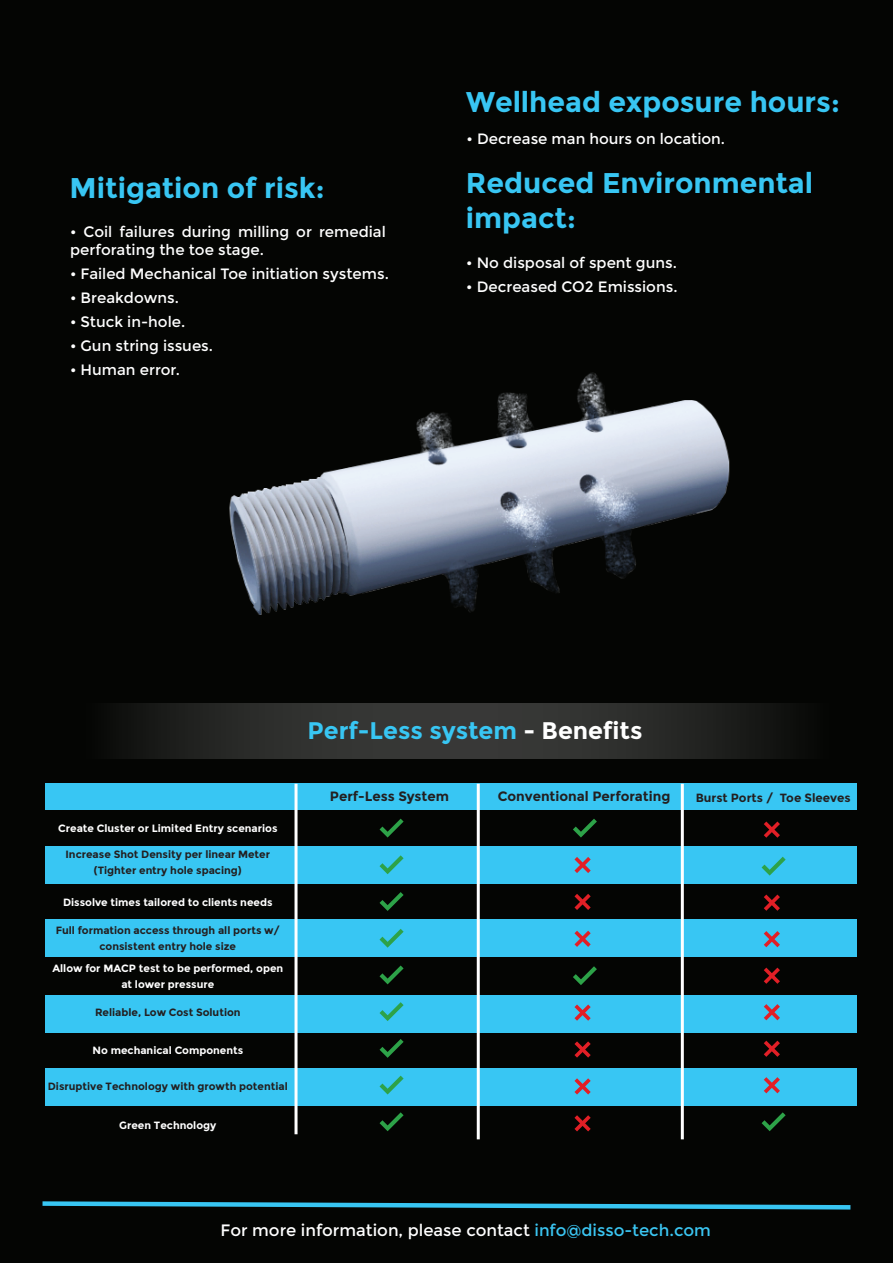
<style>
.page{position:relative;width:893px;height:1263px;background:#040503}
.page>*{position:absolute;margin:0;border:0;box-sizing:border-box;transform-origin:0 0}
.t1{font:700 28.5px/34.2px "Montserrat";color:#38c6f3}
.t2{font:700 24px "Montserrat";color:#38c6f3}
.t3{font:16.5px "Montserrat";color:#fff}
.t4{font:15px/18px "Montserrat";color:#fff}
.t5{font:700 13.5px "Montserrat";color:#231f20}
.t6{font:700 11.85px "Montserrat";color:#231f20}
.t7{font:700 10.5px/15.8px "Montserrat";color:#231f20;text-align:center}
.t8{font:700 10.5px/15.8px "Montserrat";color:#fff;text-align:center}
.s1{color:#fff}
.s2{color:#3bc6f2}
</style>
<div class="page">
<div style="left:46px;top:846px;width:811px;height:38px;background:#38c6f3"></div>
<div style="left:46px;top:784px;width:811px;height:26px;background:#38c6f3"></div>
<div style="left:46px;top:919px;width:811px;height:38px;background:#38c6f3"></div>
<div style="left:46px;top:995px;width:811px;height:37px;background:#38c6f3"></div>
<div style="left:46px;top:1068px;width:811px;height:38px;background:#38c6f3"></div>
<svg style="left:42px;top:1201px;width:809px;height:9px"></svg>
<hr style="left:295px;top:784px;width:3px;height:350px;background:#fff">
<hr style="left:477px;top:784px;width:3px;height:355px;background:#fff">
<hr style="left:681px;top:784px;width:3px;height:355px;background:#fff">
<svg style="left:380px;top:819px;width:24px;height:18px"></svg>
<svg style="left:380px;top:855px;width:24px;height:19px"></svg>
<svg style="left:380px;top:892px;width:24px;height:19px"></svg>
<svg style="left:380px;top:929px;width:24px;height:19px"></svg>
<svg style="left:380px;top:965px;width:24px;height:19px"></svg>
<svg style="left:573px;top:819px;width:24px;height:18px"></svg>
<svg style="left:762px;top:857px;width:24px;height:18px"></svg>
<svg style="left:573px;top:966px;width:24px;height:19px"></svg>
<svg style="left:380px;top:1002px;width:24px;height:19px"></svg>
<svg style="left:380px;top:1039px;width:24px;height:19px"></svg>
<svg style="left:380px;top:1076px;width:24px;height:18px"></svg>
<svg style="left:380px;top:1112px;width:24px;height:19px"></svg>
<svg style="left:762px;top:1112px;width:24px;height:19px"></svg>
<svg style="left:574px;top:857px;width:17px;height:16px"></svg>
<svg style="left:764px;top:821px;width:16px;height:17px"></svg>
<svg style="left:574px;top:894px;width:17px;height:16px"></svg>
<svg style="left:574px;top:931px;width:17px;height:16px"></svg>
<svg style="left:574px;top:1004px;width:17px;height:17px"></svg>
<svg style="left:574px;top:1041px;width:17px;height:16px"></svg>
<svg style="left:574px;top:1078px;width:17px;height:16px"></svg>
<svg style="left:764px;top:894px;width:16px;height:17px"></svg>
<svg style="left:764px;top:931px;width:16px;height:16px"></svg>
<svg style="left:764px;top:967px;width:16px;height:17px"></svg>
<svg style="left:764px;top:1004px;width:16px;height:16px"></svg>
<svg style="left:764px;top:1041px;width:16px;height:16px"></svg>
<svg style="left:764px;top:1077px;width:16px;height:16px"></svg>
<svg style="left:574px;top:1115px;width:17px;height:16px"></svg>
<img style="left:229px;top:372px;width:501px;height:243px">
<svg style="left:119px;top:703px;width:671px;height:55px"></svg>
<h1 class="t1" style="left:70px;top:171px;width:257px">Mitigation of risk:</h1>
<p class="t4" style="left:70px;top:223px;width:317px">• Coil failures during milling or remedial perforating the toe stage.</p>
<p class="t4" style="left:70px;top:265px;width:320px">• Failed Mechanical Toe initiation systems.</p>
<p class="t4" style="left:70px;top:289px;width:110px">• Breakdowns.</p>
<p class="t4" style="left:70px;top:313px;width:117px">• Stuck in-hole.</p>
<p class="t4" style="left:70px;top:337px;width:144px">• Gun string issues.</p>
<p class="t4" style="left:70px;top:361px;width:111px">• Human error.</p>
<h1 class="t1" style="left:466px;top:85px;width:375px">Wellhead exposure hours:</h1>
<p class="t4" style="left:466px;top:130px;width:260px">• Decrease man hours on location.</p>
<h1 class="t1" style="left:466px;top:166px;width:349px">Reduced Environmental impact:</h1>
<p class="t4" style="left:466px;top:254px;width:212px">• No disposal of spent guns.</p>
<p class="t4" style="left:466px;top:278px;width:213px">• Decreased CO2 Emissions.</p>
<h2 class="t2" style="left:308px;top:716px;width:336px">Perf-Less system <span class="s1">- Benefits</span></h2>
<p class="t8" style="left:58px;top:820px;width:221px">Create Cluster or Limited Entry scenarios</p>
<p class="t7" style="left:66px;top:847px;width:206px">Increase Shot Density per linear Meter (Tighter entry hole spacing)</p>
<p class="t8" style="left:63px;top:894px;width:211px">Dissolve times tailored to clients needs</p>
<p class="t7" style="left:56px;top:922px;width:226px">Full formation access through all ports w/ consistent entry hole size</p>
<p class="t8" style="left:52px;top:960px;width:232px">Allow for MACP test to be performed, open at lower pressure</p>
<p class="t7" style="left:95px;top:1004px;width:147px">Reliable, Low Cost Solution</p>
<p class="t8" style="left:92px;top:1043px;width:152px">No mechanical Components</p>
<p class="t7" style="left:48px;top:1079px;width:241px">Disruptive Technology with growth potential</p>
<p class="t8" style="left:119px;top:1118px;width:99px">Green Technology</p>
<p class="t5" style="left:330px;top:788px;width:121px">Perf-Less System</p>
<p class="t5" style="left:498px;top:788px;width:174px">Conventional Perforating</p>
<p class="t6" style="left:696px;top:790px;width:156px">Burst Ports / Toe Sleeves</p>
<p class="t3" style="left:221px;top:1221px;width:492px">For more information, please contact <span class="s2">info@disso-tech.com</span></p>
</div>
